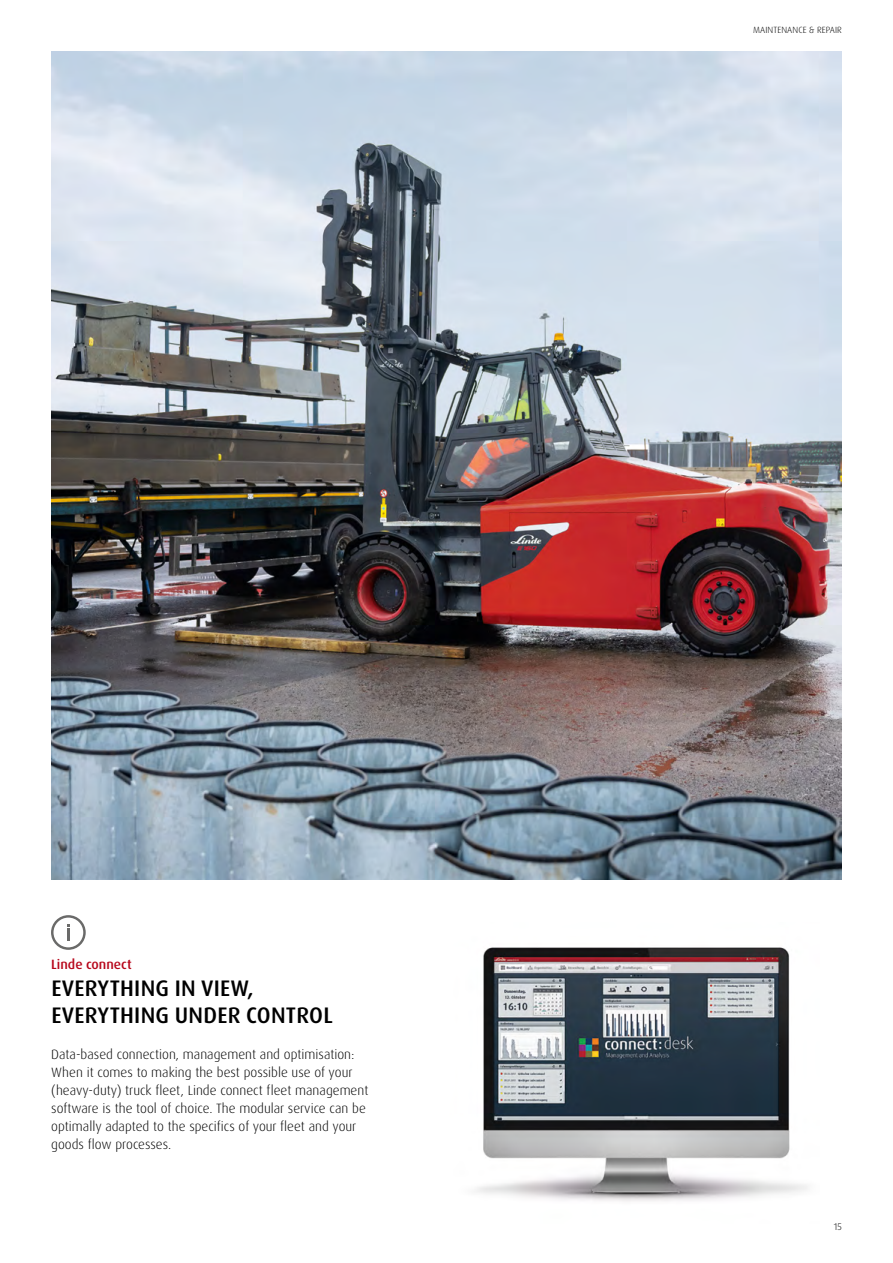
<style>
.page{position:relative;width:893px;height:1263px;background:#fff}
.page>*{position:absolute;margin:0;border:0;box-sizing:border-box;transform-origin:0 0}
.H2_15_18_M{font:500 22.5px/27px "Dax Pro";letter-spacing:.01em;color:#000}
.Main_Copy_9_12{font:300 13.5px/18px "Dax Pro";color:#000}
.H2_15_18_M-2{font:500 13.5px "Dax Pro";color:#b7081c}
.Caption_6_5_9{font:300 9.75px "Dax Pro";color:#000}
.Spitzzeile{font:300 9px "Dax Pro";letter-spacing:.01em;color:#000}
</style>
<div class="page">
<img style="left:476px;top:947px;width:332px;height:255px">
<img style="left:51px;top:51px;width:791px;height:828px">
<svg style="left:51px;top:915px;width:35px;height:35px"></svg>
<p class="H2_15_18_M-2" style="left:51px;top:956px;width:82px">Linde connect</p>
<p class="H2_15_18_M" style="left:51px;top:975px;width:283px">EVERYTHING IN VIEW,<br>EVERYTHING UNDER CONTROL</p>
<p class="Main_Copy_9_12" style="left:51px;top:1045px;width:319px">Data-based connection, management and optimisation:<br>When it comes to making the best possible use of your (heavy-duty) truck fleet, Linde connect fleet management software is the tool of choice. The modular service can be optimally adapted to the specifics of your fleet and your goods flow processes.</p>
<p class="Spitzzeile" style="left:753px;top:24px;width:90px">MAINTENANCE &amp; REPAIR</p>
<p class="Caption_6_5_9" style="left:834px;top:1220px;width:10px">15</p>
</div>
